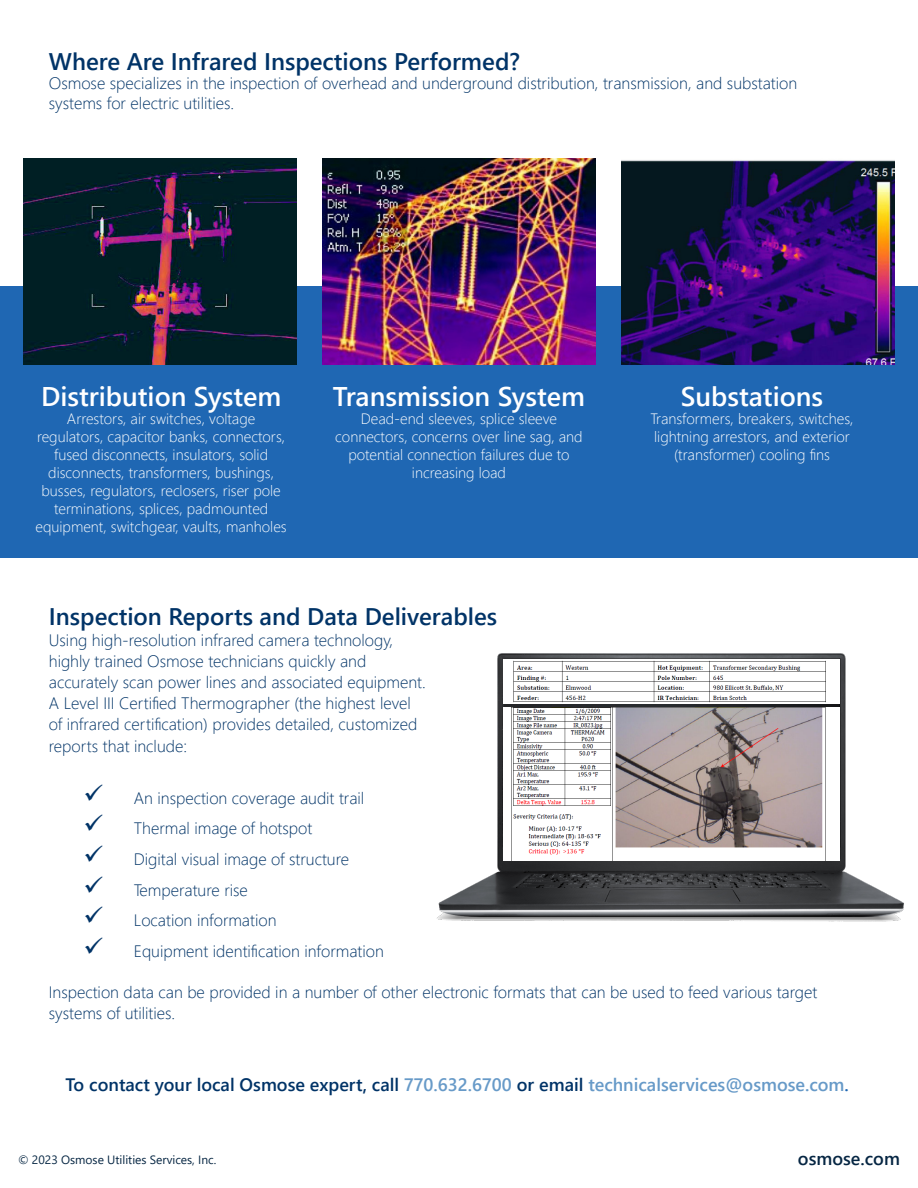
<style>
.page{position:relative;width:918px;height:1188px;background:#fff}
.page>*{position:absolute;margin:0;border:0;box-sizing:border-box;transform-origin:0 0}
.t1{font:600 27px "Segoe UI";color:#fff}
.t2{font:600 24px "Segoe UI";color:#003367}
.t3{font:600 18px "Segoe UI";color:#003367}
.t4{font:600 18px "Segoe UI";color:#062643}
.t5{font:300 16.5px/21.1px "Segoe UI";color:#003367}
.t6{font:300 15px/18px "Segoe UI";color:#fff;text-align:center}
.t7{font:12px "Segoe UI";color:#062643}
.s1{color:#679ac8}
.s2{color:#1f67b3}
</style>
<div class="page">
<img style="left:437px;top:653px;width:467px;height:269px">
<img style="left:504px;top:660px;width:335px;height:43px">
<img style="left:504px;top:708px;width:335px;height:152px">
<div style="left:0;top:286px;width:918px;height:272px;background:#1f67b3"></div>
<img style="left:622px;top:160px;width:273px;height:204px">
<img style="left:322px;top:159px;width:274px;height:205px">
<img style="left:23px;top:159px;width:273px;height:205px">
<p class="t2" style="left:49px;top:38px;width:473px">Where Are Infrared Inspections Performed?</p>
<p class="t5" style="left:49px;top:72px;width:750px;line-height:19.8px">Osmose specializes in the inspection of overhead and underground distribution, transmission, and substation systems for electric utilities.</p>
<p class="t1" style="left:41px;top:371px;width:242px">Distribution System</p>
<p class="t6" style="left:36px;top:408px;width:253px">Arrestors, air switches, voltage regulators, capacitor banks, connectors, fused disconnects, insulators, solid disconnects, transformers, bushings, busses, regulators, reclosers, riser pole terminations, splices, padmounted equipment, switchgear, vaults, manholes</p>
<p class="t1" style="left:333px;top:371px;width:254px">Transmission System</p>
<p class="t6" style="left:335px;top:408px;width:249px">Dead-end sleeves, splice sleeve connectors, concerns over line sag, and potential connection failures due to increasing load</p>
<p class="t1" style="left:681px;top:371px;width:144px">Substations</p>
<p class="t6" style="left:650px;top:408px;width:205px">Transformers, breakers, switches, lightning arrestors, and exterior (transformer) cooling fins</p>
<p class="t2" style="left:49px;top:594px;width:450px">Inspection Reports and Data Deliverables</p>
<p class="t5" style="left:49px;top:628px;width:378px">Using high-resolution infrared camera technology, highly trained Osmose technicians quickly and accurately scan power lines and associated equipment.<br>A Level III Certified Thermographer (the highest level of infrared certification) provides detailed, customized reports that include:</p>
<p class="t5" style="left:83px;top:786px;width:282px">✓ An inspection coverage audit trail</p>
<p class="t5" style="left:83px;top:816px;width:230px">✓ Thermal image of hotspot</p>
<p class="t5" style="left:83px;top:847px;width:267px">✓ Digital visual image of structure</p>
<p class="t5" style="left:83px;top:877px;width:166px">✓ Temperature rise</p>
<p class="t5" style="left:83px;top:908px;width:195px">✓ Location information</p>
<p class="t5" style="left:83px;top:939px;width:302px">✓ Equipment identification information</p>
<p class="t5" style="left:49px;top:980px;width:770px">Inspection data can be provided in a number of other electronic formats that can be used to feed various target systems of utilities.</p>
<p class="t3" style="left:65px;top:1067px;width:785px">To contact your local Osmose expert, call <span class="s1">770.632.6700</span> or email <span class="s1">technicalservices@osmose.com</span><span class="s2">.</span></p>
<p class="t7" style="left:18px;top:1148px;width:200px">© 2023 Osmose Utilities Services, Inc.</p>
<p class="t4" style="left:798px;top:1141px;width:104px">osmose.com</p>
</div>
